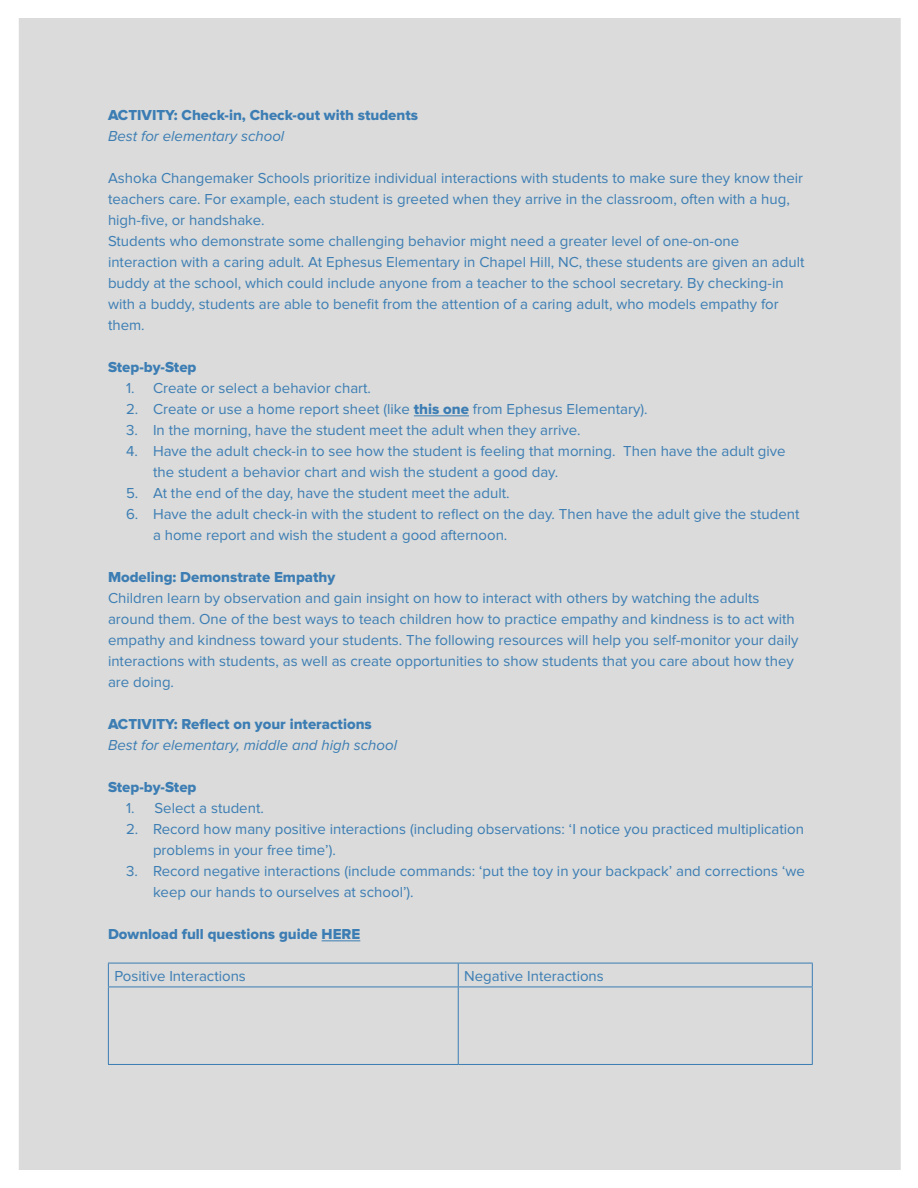
<style>
.page{position:relative;width:918px;height:1188px;background:#fff}
.page>*{position:absolute;margin:0;border:0;box-sizing:border-box;transform-origin:0 0}
.t1{font:15px/21px "Proxima Nova";color:#3c7db4}
.t2{font:15px "Proxima Nova Extrabld";color:#3c7db4}
.t3{font:italic 15px "Proxima Nova";color:#3c7db4}
.s1{font-family:"Proxima Nova Extrabld"}
</style>
<div class="page">
<div style="left:19px;top:18px;width:882px;height:1152px;background:#dadbda"></div>
<p class="t2" style="left:108px;top:106px;width:312px">ACTIVITY: Check-in, Check-out with students</p>
<p class="t3" style="left:108px;top:128px;width:178px">Best for elementary school</p>
<p class="t1" style="left:108px;top:168px;width:698px">Ashoka Changemaker Schools prioritize individual interactions with students to make sure they know their teachers care. For example, each student is greeted when they arrive in the classroom, often with a hug, high-five, or handshake.<br>Students who demonstrate some challenging behavior might need a greater level of one-on-one interaction with a caring adult. At Ephesus Elementary in Chapel Hill, NC, these students are given an adult buddy at the school, which could include anyone from a teacher to the school secretary. By checking-in with a buddy, students are able to benefit from the attention of a caring adult, who models empathy for them.</p>
<p class="t2" style="left:108px;top:358px;width:90px">Step-by-Step</p>
<p class="t1" style="left:126px;top:378px;width:247px">1. Create or select a behavior chart.</p>
<p class="t1" style="left:126px;top:399px;width:523px">2. Create or use a home report sheet (like <span class="s1">this one</span> from Ephesus Elementary).</p>
<p class="t1" style="left:126px;top:420px;width:456px">3. In the morning, have the student meet the adult when they arrive.</p>
<p class="t1" style="left:153px;top:441px;width:634px;text-indent:-27px">4. Have the adult check-in to see how the student is feeling that morning. Then have the adult give the student a behavior chart and wish the student a good day.</p>
<p class="t1" style="left:126px;top:483px;width:385px">5. At the end of the day, have the student meet the adult.</p>
<p class="t1" style="left:153px;top:504px;width:648px;text-indent:-27px">6. Have the adult check-in with the student to reflect on the day. Then have the adult give the student a home report and wish the student a good afternoon.</p>
<p class="t2" style="left:108px;top:568px;width:229px">Modeling: Demonstrate Empathy</p>
<p class="t1" style="left:108px;top:588px;width:692px">Children learn by observation and gain insight on how to interact with others by watching the adults around them. One of the best ways to teach children how to practice empathy and kindness is to act with empathy and kindness toward your students. The following resources will help you self-monitor your daily interactions with students, as well as create opportunities to show students that you care about how they are doing.</p>
<p class="t2" style="left:108px;top:715px;width:265px">ACTIVITY: Reflect on your interactions</p>
<p class="t3" style="left:108px;top:737px;width:291px">Best for elementary, middle and high school</p>
<p class="t2" style="left:108px;top:778px;width:90px">Step-by-Step</p>
<p class="t1" style="left:126px;top:798px;width:139px">1. Select a student.</p>
<p class="t1" style="left:153px;top:819px;width:653px;text-indent:-27px">2. Record how many positive interactions (including observations: ‘I notice you practiced multiplication problems in your free time’).</p>
<p class="t1" style="left:153px;top:861px;width:653px;text-indent:-27px">3. Record negative interactions (include commands: ‘put the toy in your backpack’ and corrections ‘we keep our hands to ourselves at school’).</p>
<p class="t2" style="left:108px;top:925px;width:254px">Download full questions guide HERE</p>
<p class="t1" style="left:114px;top:966px;width:133px">Positive Interactions</p>
<p class="t1" style="left:464px;top:966px;width:141px">Negative Interactions</p>
</div>
